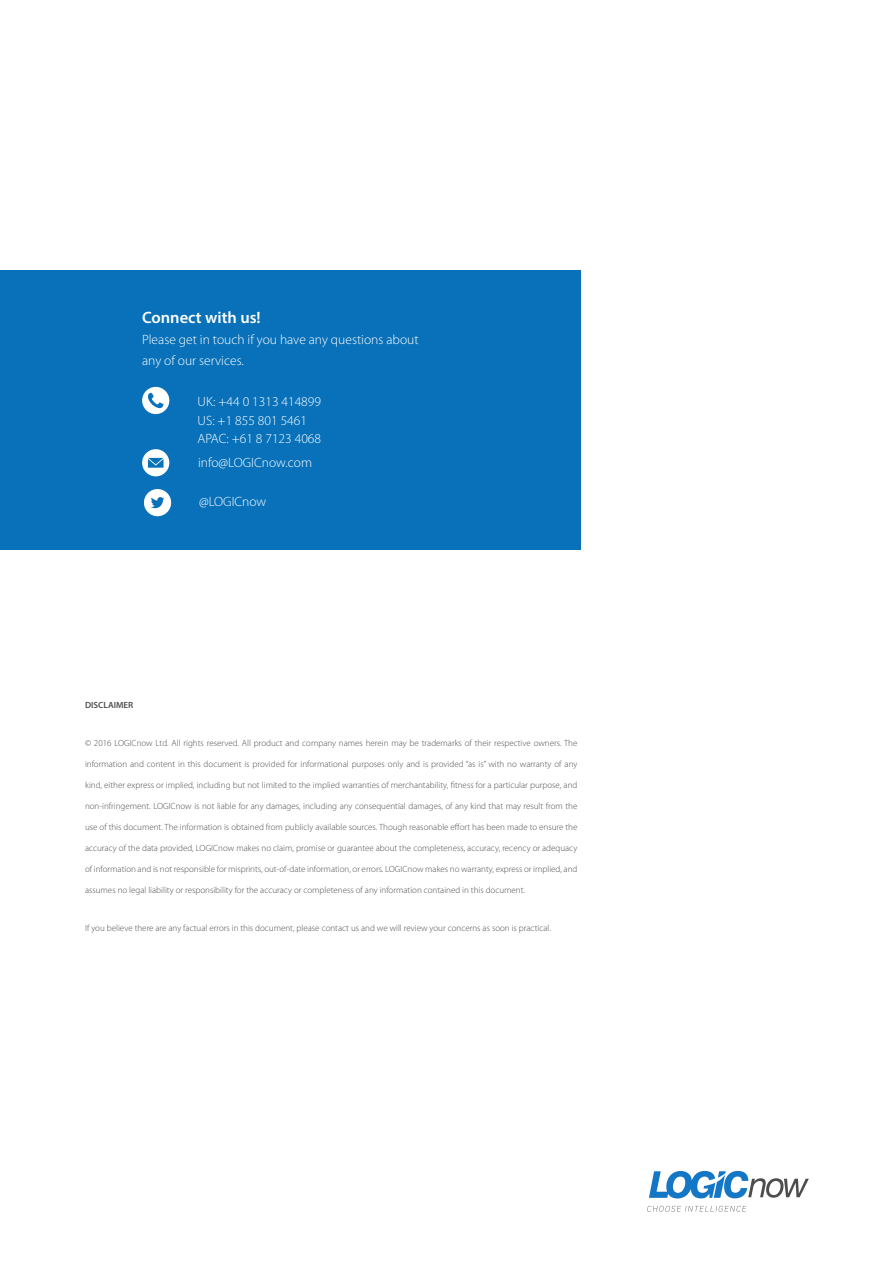
<style>
.page{position:relative;width:893px;height:1263px;background:#fff}
.page>*{position:absolute;margin:0;border:0;box-sizing:border-box;transform-origin:0 0}
.Main_Title_Blue{font:600 16.5px "Myriad Pro";color:#fff}
.Main_Title_Blue-2{font:300 13.5px/21px "Myriad Pro";color:#fff}
.First_Paragraph{font:300 9px "Myriad Pro";color:#4f4f4f}
.First_Paragraph-2{font:600 9px "Myriad Pro";color:#4f4f4f}
</style>
<div class="page">
<svg style="left:649px;top:1171px;width:160px;height:27px"></svg>
<svg style="left:647px;top:1206px;width:100px;height:6px"></svg>
<div style="left:0;top:271px;width:580px;height:279px;background:#0871b9"></div>
<svg style="left:142px;top:387px;width:27px;height:27px"></svg>
<svg style="left:142px;top:449px;width:27px;height:27px"></svg>
<svg style="left:144px;top:489px;width:27px;height:27px"></svg>
<p class="Main_Title_Blue" style="left:142px;top:307px;width:120px">Connect with us!</p>
<p class="Main_Title_Blue-2" style="left:142px;top:329px;width:278px">Please get in touch if you have any questions about any of our services.</p>
<p class="Main_Title_Blue-2" style="left:198px;top:391px;width:125px">UK: +44 0 1313 414899</p>
<p class="Main_Title_Blue-2" style="left:198px;top:428px;width:125px">APAC: +61 8 7123 4068</p>
<p class="Main_Title_Blue-2" style="left:198px;top:452px;width:116px">info@LOGICnow.com</p>
<p class="Main_Title_Blue-2" style="left:199px;top:492px;width:69px">@LOGICnow</p>
<p class="Main_Title_Blue-2" style="left:198px;top:410px;width:111px">US: +1 855 801 5461</p>
<p class="First_Paragraph-2" style="left:85px;top:700px;width:50px">DISCLAIMER</p>
<p class="First_Paragraph" style="left:85px;top:738px;width:494px">© 2016 LOGICnow Ltd. All rights reserved. All product and company names herein may be trademarks of their respective owners. The</p>
<p class="First_Paragraph" style="left:85px;top:759px;width:494px">information and content in this document is provided for informational purposes only and is provided “as is” with no warranty of any</p>
<p class="First_Paragraph" style="left:85px;top:780px;width:494px">kind, either express or implied, including but not limited to the implied warranties of merchantability, fitness for a particular purpose, and</p>
<p class="First_Paragraph" style="left:85px;top:801px;width:494px">non-infringement. LOGICnow is not liable for any damages, including any consequential damages, of any kind that may result from the</p>
<p class="First_Paragraph" style="left:85px;top:822px;width:494px">use of this document. The information is obtained from publicly available sources. Though reasonable effort has been made to ensure the</p>
<p class="First_Paragraph" style="left:85px;top:843px;width:494px">accuracy of the data provided, LOGICnow makes no claim, promise or guarantee about the completeness, accuracy, recency or adequacy</p>
<p class="First_Paragraph" style="left:85px;top:864px;width:494px">of information and is not responsible for misprints, out-of-date information, or errors. LOGICnow makes no warranty, express or implied, and</p>
<p class="First_Paragraph" style="left:85px;top:885px;width:442px">assumes no legal liability or responsibility for the accuracy or completeness of any information contained in this document.</p>
<p class="First_Paragraph" style="left:85px;top:923px;width:467px">If you believe there are any factual errors in this document, please contact us and we will review your concerns as soon is practical.</p>
</div>
